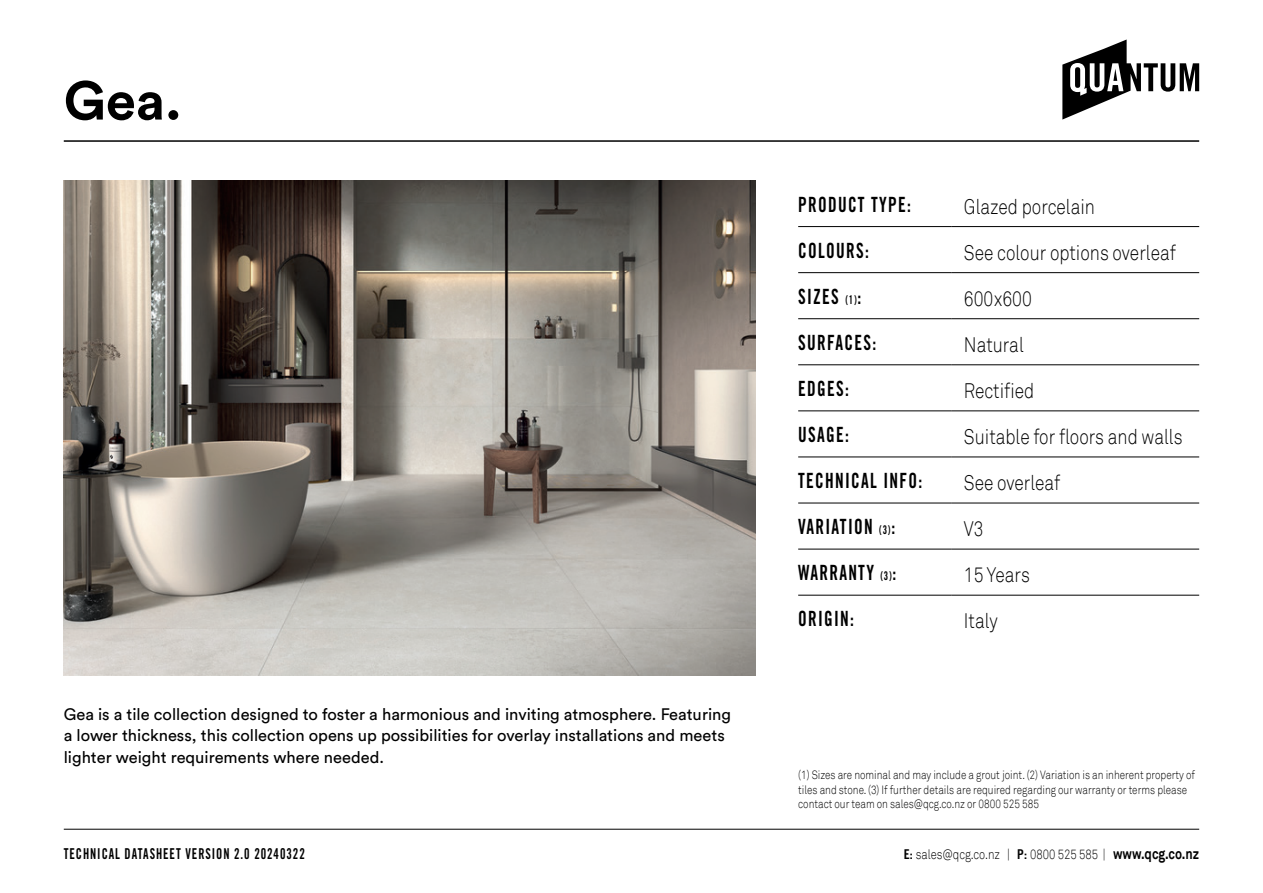
<style>
.page{position:relative;width:1263px;height:893px;background:#fff}
.page>*{position:absolute;margin:0;border:0;box-sizing:border-box;transform-origin:0 0}
.t1{font:700 54px "Circular Std";color:#000}
.Table_Text{font:300 21px "Akkurat";color:#000;scale:.83 1}
.Table_Header{font:21px "Trade Gothic Bold Cond Twenty";letter-spacing:.075em;color:#000;scale:.83 1}
.Body_Text{font:16.5px/21px "Circular Std";color:#000}
.t2{font:15px "Trade Gothic Bold Cond Twenty";letter-spacing:.075em;color:#000;scale:.83 1}
.t3{font:300 13.5px "Akkurat";color:#000;scale:.83 1}
.Notes{font:300 12px/14.4px "Akkurat";color:#000;scale:.83 1}
.s1{font-size:12px}
.s2{font-family:"Trade Gothic Bold Cond Twenty";font-weight:400}
.s3{font-weight:700;font-size:15px}
</style>
<div class="page">
<hr style="left:64px;top:140px;width:1135px;height:2px;background:#000">
<hr style="left:64px;top:829px;width:1135px;height:1px;background:#000">
<svg style="left:1062px;top:40px;width:137px;height:80px"></svg>
<img style="left:64px;top:180px;width:692px;height:495px">
<hr style="left:798px;top:226px;width:153px;height:1px;background:#000">
<hr style="left:951px;top:226px;width:248px;height:1px;background:#000">
<hr style="left:798px;top:272px;width:153px;height:1px;background:#000">
<hr style="left:951px;top:272px;width:248px;height:1px;background:#000">
<hr style="left:798px;top:318px;width:153px;height:1px;background:#000">
<hr style="left:951px;top:318px;width:248px;height:1px;background:#000">
<hr style="left:798px;top:364px;width:153px;height:1px;background:#000">
<hr style="left:951px;top:364px;width:248px;height:1px;background:#000">
<hr style="left:798px;top:410px;width:153px;height:1px;background:#000">
<hr style="left:951px;top:410px;width:248px;height:1px;background:#000">
<hr style="left:798px;top:457px;width:153px;height:1px;background:#000">
<hr style="left:951px;top:457px;width:248px;height:1px;background:#000">
<hr style="left:798px;top:503px;width:153px;height:1px;background:#000">
<hr style="left:951px;top:503px;width:248px;height:1px;background:#000">
<hr style="left:798px;top:549px;width:153px;height:1px;background:#000">
<hr style="left:951px;top:549px;width:248px;height:1px;background:#000">
<hr style="left:798px;top:595px;width:153px;height:1px;background:#000">
<hr style="left:951px;top:595px;width:248px;height:1px;background:#000">
<h1 class="t1" style="left:64px;top:66px;width:119px">Gea.</h1>
<p class="Body_Text" style="left:64px;top:704px;width:669px">Gea is a tile collection designed to foster a harmonious and inviting atmosphere. Featuring a lower thickness, this collection opens up possibilities for overlay installations and meets lighter weight requirements where needed.</p>
<p class="Table_Header" style="left:798px;top:191px;width:137px">PRODUCT TYPE:</p>
<p class="Table_Text" style="left:964px;top:194px;width:159px">Glazed porcelain</p>
<p class="Table_Header" style="left:798px;top:237px;width:87px">COLOURS:</p>
<p class="Table_Text" style="left:964px;top:240px;width:257px">See colour options overleaf</p>
<p class="Table_Header" style="left:798px;top:283px;width:78px">SIZES <span class="s1">(1)</span>:</p>
<p class="Table_Text" style="left:964px;top:286px;width:83px">600x600</p>
<p class="Table_Header" style="left:798px;top:330px;width:96px">SURFACES:</p>
<p class="Table_Text" style="left:964px;top:332px;width:74px">Natural</p>
<p class="Table_Header" style="left:798px;top:376px;width:63px">EDGES:</p>
<p class="Table_Text" style="left:964px;top:378px;width:86px">Rectified</p>
<p class="Table_Header" style="left:798px;top:422px;width:63px">USAGE:</p>
<p class="Table_Text" style="left:964px;top:424px;width:265px">Suitable for floors and walls</p>
<p class="Table_Header" style="left:798px;top:468px;width:151px">TECHNICAL INFO:</p>
<p class="Table_Text" style="left:964px;top:470px;width:118px">See overleaf</p>
<p class="Table_Header" style="left:798px;top:514px;width:118px">VARIATION <span class="s1">(3)</span>:</p>
<p class="Table_Text" style="left:964px;top:517px;width:25px">V3</p>
<p class="Table_Header" style="left:798px;top:560px;width:120px">WARRANTY <span class="s1">(3)</span>:</p>
<p class="Table_Text" style="left:964px;top:563px;width:81px">15 Years</p>
<p class="Table_Header" style="left:798px;top:606px;width:69px">ORIGIN:</p>
<p class="Table_Text" style="left:964px;top:609px;width:42px">Italy</p>
<p class="Notes" style="left:798px;top:768px;width:479px">(1) Sizes are nominal and may include a grout joint. (2) Variation is an inherent property of tiles and stone. (3) If further details are required regarding our warranty or terms please contact our team on sales@qcg.co.nz or 0800 525 585</p>
<p class="t2" style="left:64px;top:844px;width:292px">TECHNICAL DATASHEET VERSION 2.0 20240322</p>
<p class="t3" style="left:904px;top:846px;width:357px"><span class="s2">E:</span> sales@qcg.co.nz | <span class="s2">P:</span> 0800 525 585 | <span class="s3">www.qcg.co.nz</span></p>
</div>
